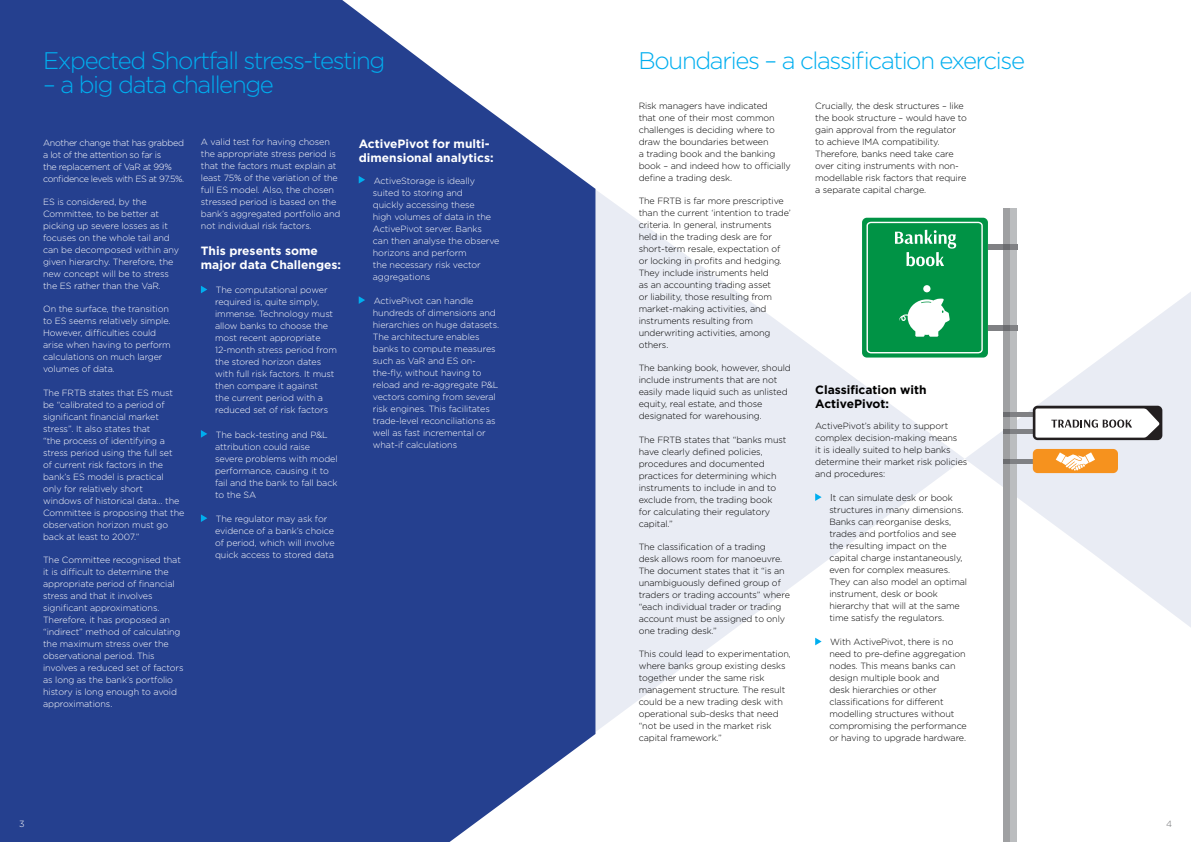
<style>
.page{position:relative;width:1191px;height:842px;background:#fff}
.page>*{position:absolute;margin:0;border:0;box-sizing:border-box;transform-origin:0 0}
.t1{font:300 24px "Gotham";letter-spacing:-.055em;color:#00aeef}
.t2{font:700 12px/14px "Gotham";color:#fff}
.t3{font:700 12px/14px "Gotham";color:#000}
.t4{font:300 9px/12px "Gotham";letter-spacing:-.01em;color:#000}
.t5{font:300 9px/12px "Gotham";letter-spacing:-.01em;color:#fff}
.t6{font:300 9px/12px "Gotham";letter-spacing:-.035em;color:#fff}
.t7{font:300 9px "Gotham";color:#6d6e71}
.s1{font-size:10px}
</style>
<div class="page">
<div style="left:0;top:0;width:595px;height:842px;background:#25408f"></div>
<svg style="left:965px;top:292px;width:226px;height:335px"></svg>
<svg style="left:595px;top:189px;width:369px;height:543px;fill:#e9ecf4"></svg>
<div style="left:1003px;top:693px;width:14px;height:149px;background:#bbbdbf"></div>
<div style="left:1003px;top:693px;width:7px;height:149px;background:#9fa0a2"></div>
<div style="left:1003px;top:208px;width:14px;height:498px;background:#bbbdbf"></div>
<div style="left:1003px;top:412px;width:29px;height:5px;background:#808184"></div>
<hr style="left:1003px;top:429px;width:29px;height:4px;background:#808184">
<div style="left:1032px;top:406px;width:130px;height:34px;background:#231f20;border-radius:5px"></div>
<svg style="left:1035px;top:408px;width:125px;height:30px"></svg>
<hr style="left:1003px;top:459px;width:29px;height:4px;background:#808184">
<div style="left:1032px;top:449px;width:86px;height:24px;background:#f6921e;border-radius:5px"></div>
<svg style="left:1055px;top:452px;width:40px;height:19px"></svg>
<div style="left:988px;top:244px;width:29px;height:6px;background:#808184"></div>
<div style="left:988px;top:326px;width:29px;height:5px;background:#808184"></div>
<div style="left:862px;top:218px;width:126px;height:140px;background:#009345;border-radius:5px"></div>
<svg style="left:866px;top:221px;width:117px;height:133px"></svg>
<div style="left:1003px;top:208px;width:7px;height:498px;background:#9fa0a2"></div>
<svg style="left:815px;top:493px;width:6px;height:8px"></svg>
<svg style="left:815px;top:638px;width:6px;height:7px"></svg>
<svg style="left:201px;top:286px;width:6px;height:7px"></svg>
<svg style="left:201px;top:430px;width:6px;height:8px"></svg>
<svg style="left:201px;top:514px;width:6px;height:8px"></svg>
<svg style="left:359px;top:176px;width:6px;height:8px"></svg>
<svg style="left:359px;top:296px;width:6px;height:8px"></svg>
<h1 class="t1" style="left:43px;top:45px;width:344px">Expected Shortfall stress-testing</h1>
<h1 class="t1" style="left:43px;top:69px;width:232px">– a big data challenge</h1>
<p class="t6" style="left:43px;top:136px;width:143px">Another change that has grabbed a lot of the attention so far is<br>the replacement of VaR at 99% confidence levels with ES at 97.5%.</p>
<p class="t5" style="left:43px;top:196px;width:137px">ES is considered, by the<br>Committee, to be better at picking up severe losses as it focuses on the whole tail and can be decomposed within any given hierarchy. Therefore, the new concept will be to stress the ES rather than the VaR.</p>
<p class="t5" style="left:43px;top:303px;width:129px">On the surface, the transition to ES seems relatively simple.<br>However, difficulties could arise when having to perform calculations on much larger volumes of data.</p>
<p class="t5" style="left:43px;top:386px;width:143px">The FRTB states that ES must be “calibrated to a period of significant financial market stress”. It also states that<br>“the process of identifying a stress period using the full set<br>of current risk factors in the bank’s ES model is practical only for relatively short<br>windows of historical data… the<br>Committee is proposing that the observation horizon must go back at least to 2007.”</p>
<p class="t5" style="left:43px;top:553px;width:142px">The Committee recognised that it is difficult to determine the appropriate period of financial stress and that it involves significant approximations.<br>Therefore, it has proposed an “indirect” method of calculating the maximum stress over the observational period. This involves a reduced set of factors as long as the bank’s portfolio history is long enough to avoid approximations.</p>
<p class="t5" style="left:201px;top:136px;width:141px">A valid test for having chosen the appropriate stress period is that the factors must explain at least 75% of the variation of the full ES model. Also, the chosen stressed period is based on the bank’s aggregated portfolio and not individual risk factors.</p>
<h2 class="t2" style="left:201px;top:244px;width:142px">This presents some major data Challenges:</h2>
<p class="t5" style="left:215px;top:284px;width:123px">The computational power required is, quite simply, immense. Technology must allow banks to choose the most recent appropriate<br>12-month stress period from the stored horizon dates with full risk factors. It must then compare it against<br>the current period with a reduced set of risk factors</p>
<p class="t5" style="left:215px;top:428px;width:124px">The back-testing and P&amp;L attribution could raise severe problems with model performance, causing it to fail and the bank to fall back to the SA</p>
<p class="t5" style="left:215px;top:513px;width:121px">The regulator may ask for evidence of a bank’s choice of period, which will involve quick access to stored data</p>
<h2 class="t2" style="left:359px;top:137px;width:136px">ActivePivot for multi&shy;dimensional analytics:</h2>
<p class="t5" style="left:373px;top:174px;width:128px">ActiveStorage is ideally suited to storing and<br>quickly accessing these<br>high volumes of data in the<br>ActivePivot server. Banks can then analyse the observe horizons and perform<br>the necessary risk vector aggregations</p>
<p class="t5" style="left:373px;top:294px;width:128px">ActivePivot can handle hundreds of dimensions and hierarchies on huge datasets.<br>The architecture enables banks to compute measures such as VaR and ES on&shy;the-fly, without having to reload and re-aggregate P&amp;L vectors coming from several risk engines. This facilitates trade-level reconciliations as well as fast incremental or what-if calculations</p>
<h1 class="t1" style="left:638px;top:45px;width:388px">Boundaries – a classification exercise</h1>
<p class="t4" style="left:638px;top:99px;width:154px">Risk managers have indicated<br>that one of their most common challenges is deciding where to draw the boundaries between<br>a trading book and the banking book – and indeed how to officially define a trading desk.</p>
<p class="t4" style="left:638px;top:195px;width:154px">The FRTB is far more prescriptive than the current ‘intention to trade’ criteria. In general, instruments held in the trading desk are for short-term resale, expectation of or locking in profits and hedging.<br>They include instruments held<br>as an accounting trading asset<br>or liability, those resulting from market-making activities, and instruments resulting from underwriting activities, among others.</p>
<p class="t4" style="left:638px;top:362px;width:154px">The banking book, however, should include instruments that are not easily made liquid such as unlisted equity, real estate, and those designated for warehousing.</p>
<p class="t4" style="left:638px;top:433px;width:149px">The FRTB states that “banks must have clearly defined policies, procedures and documented practices for determining which instruments to include in and to exclude from, the trading book for calculating their regulatory capital.”</p>
<p class="t4" style="left:638px;top:541px;width:153px">The classification of a trading<br>desk allows room for manoeuvre.<br>The document states that it “is an unambiguously defined group of traders or trading accounts” where “each individual trader or trading account must be assigned to only one trading desk.”</p>
<p class="t4" style="left:638px;top:648px;width:154px">This could lead to experimentation, where banks group existing desks together under the same risk management structure. The result could be a new trading desk with operational sub-desks that need “not be used in the market risk capital framework.”</p>
<p class="t4" style="left:815px;top:99px;width:153px">Crucially, the desk structures – like the book structure – would have to gain approval from the regulator to achieve IMA compatibility.<br>Therefore, banks need take care over citing instruments with non&shy;modellable risk factors that require a separate capital charge.</p>
<h2 class="t3" style="left:815px;top:383px;width:113px">Classification with<br>ActivePivot:</h2>
<p class="t4" style="left:815px;top:419px;width:154px">ActivePivot’s ability to support complex decision-making means<br>it is ideally suited to help banks determine their market risk policies and procedures:</p>
<p class="t4" style="left:829px;top:491px;width:139px"><span class="s1">I</span>t can simulate desk or book structures in many dimensions.<br>Banks can reorganise desks, trades and portfolios and see the resulting impact on the capital charge instantaneously, even for complex measures.<br>They can also model an optimal instrument, desk or book hierarchy that will at the same time satisfy the regulators.</p>
<p class="t4" style="left:829px;top:636px;width:139px">With ActivePivot, there is no need to pre-define aggregation nodes. This means banks can design multiple book and<br>desk hierarchies or other classifications for different modelling structures without compromising the performance or having to upgrade hardware.</p>
<p class="t5" style="left:19px;top:818px;width:7px">3</p>
<p class="t7" style="left:1166px;top:818px;width:7px">4</p>
</div>
